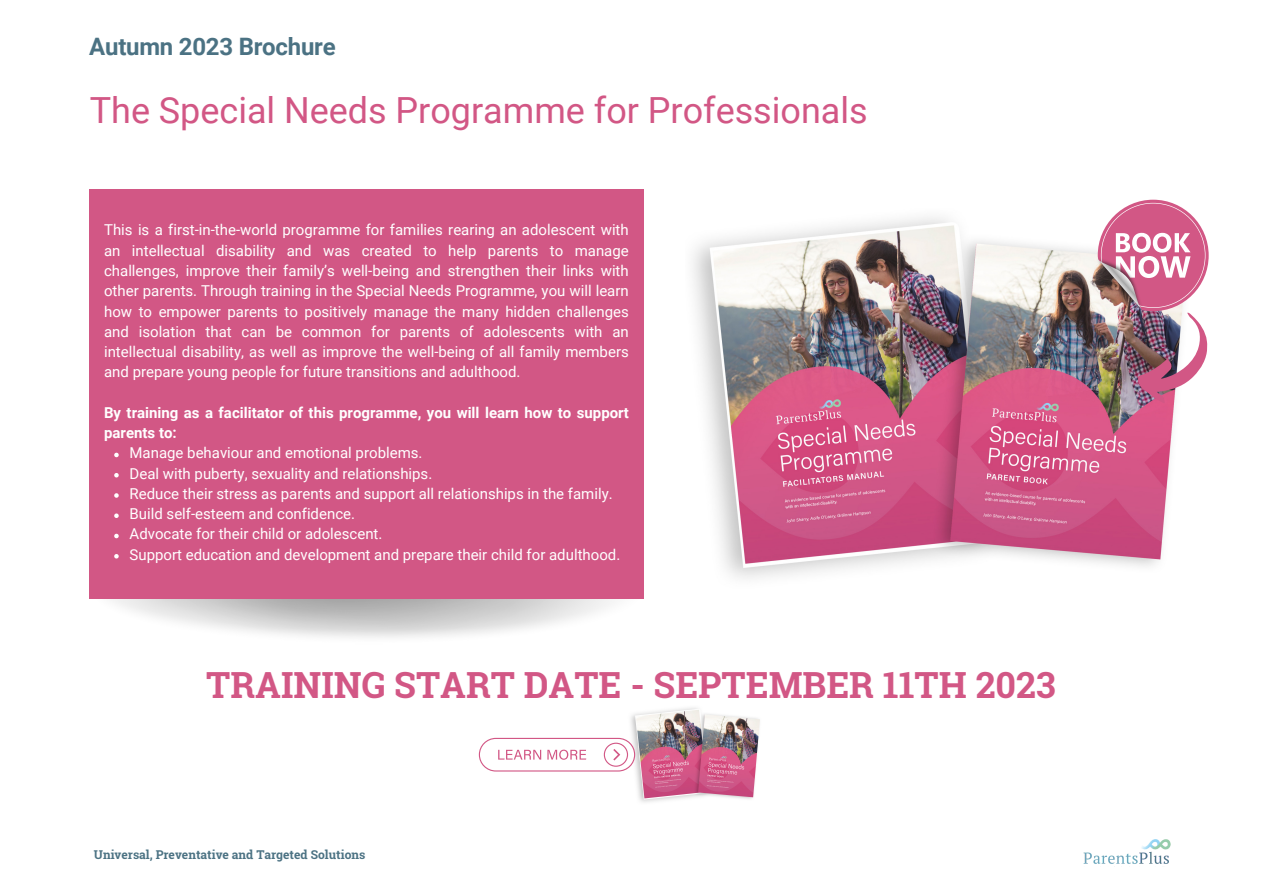
<style>
.page{position:relative;width:1263px;height:894px;background:#fff}
.page>*{position:absolute;margin:0;border:0;box-sizing:border-box;transform-origin:0 0}
.t1{font:36px "Roboto";color:#d25785}
.t2{font:700 36px "Roboto Slab";color:#d25785}
.t3{font:700 24px "Roboto";letter-spacing:-.01em;color:#4b7283}
.t4{font:15px/20.2px "Roboto";color:#fff;text-align:justify}
.t5{font:700 15px/20.2px "Roboto";color:#fff}
.t6{font:700 12.15px "Roboto Slab";color:#4b7283}
</style>
<div class="page">
<img style="left:611px;top:708px;width:149px;height:94px">
<svg style="left:479px;top:737px;width:156px;height:34px"></svg>
<img style="left:91px;top:598px;width:553px;height:40px">
<div style="left:89px;top:190px;width:555px;height:408px;background:#d25785"></div>
<img style="left:692px;top:217px;width:482px;height:362px">
<img style="left:1095px;top:256px;width:3px;height:54px">
<img style="left:1098px;top:200px;width:111px;height:205px">
<svg style="left:114px;top:452px;width:5px;height:5px"></svg>
<svg style="left:114px;top:473px;width:5px;height:4px"></svg>
<svg style="left:114px;top:493px;width:5px;height:4px"></svg>
<svg style="left:114px;top:513px;width:5px;height:5px"></svg>
<svg style="left:114px;top:533px;width:5px;height:5px"></svg>
<svg style="left:114px;top:554px;width:5px;height:4px"></svg>
<img style="left:1083px;top:839px;width:88px;height:25px">
<p class="t3" style="left:89px;top:33px;width:248px">Autumn 2023 Brochure</p>
<p class="t1" style="left:90px;top:89px;width:779px">The Special Needs Programme for Professionals</p>
<p class="t4" style="left:104px;top:220px;width:526px">This is a first-in-the-world programme for families rearing an adolescent with an intellectual disability and was created to help parents to manage challenges, improve their family’s well-being and strengthen their links with other parents. Through training in the Special Needs Programme, you will learn how to empower parents to positively manage the many hidden challenges and isolation that can be common for parents of adolescents with an intellectual disability, as well as improve the well-being of all family members and prepare young people for future transitions and adulthood.</p>
<p class="t5" style="left:104px;top:402px;width:526px">By training as a facilitator of this programme, you will learn how to support parents to:</p>
<p class="t4" style="left:130px;top:443px;width:294px">Manage behaviour and emotional problems.</p>
<p class="t4" style="left:130px;top:463px;width:304px">Deal with puberty, sexuality and relationships.</p>
<p class="t4" style="left:130px;top:483px;width:485px">Reduce their stress as parents and support all relationships in the family.</p>
<p class="t4" style="left:130px;top:503px;width:227px">Build self-esteem and confidence.</p>
<p class="t4" style="left:130px;top:524px;width:254px">Advocate for their child or adolescent.</p>
<p class="t4" style="left:130px;top:544px;width:492px">Support education and development and prepare their child for adulthood.</p>
<p class="t2" style="left:206px;top:660px;width:851px">TRAINING START DATE - SEPTEMBER 11TH 2023</p>
<p class="t6" style="left:94px;top:845px;width:273px">Universal, Preventative and Targeted Solutions</p>
</div>
